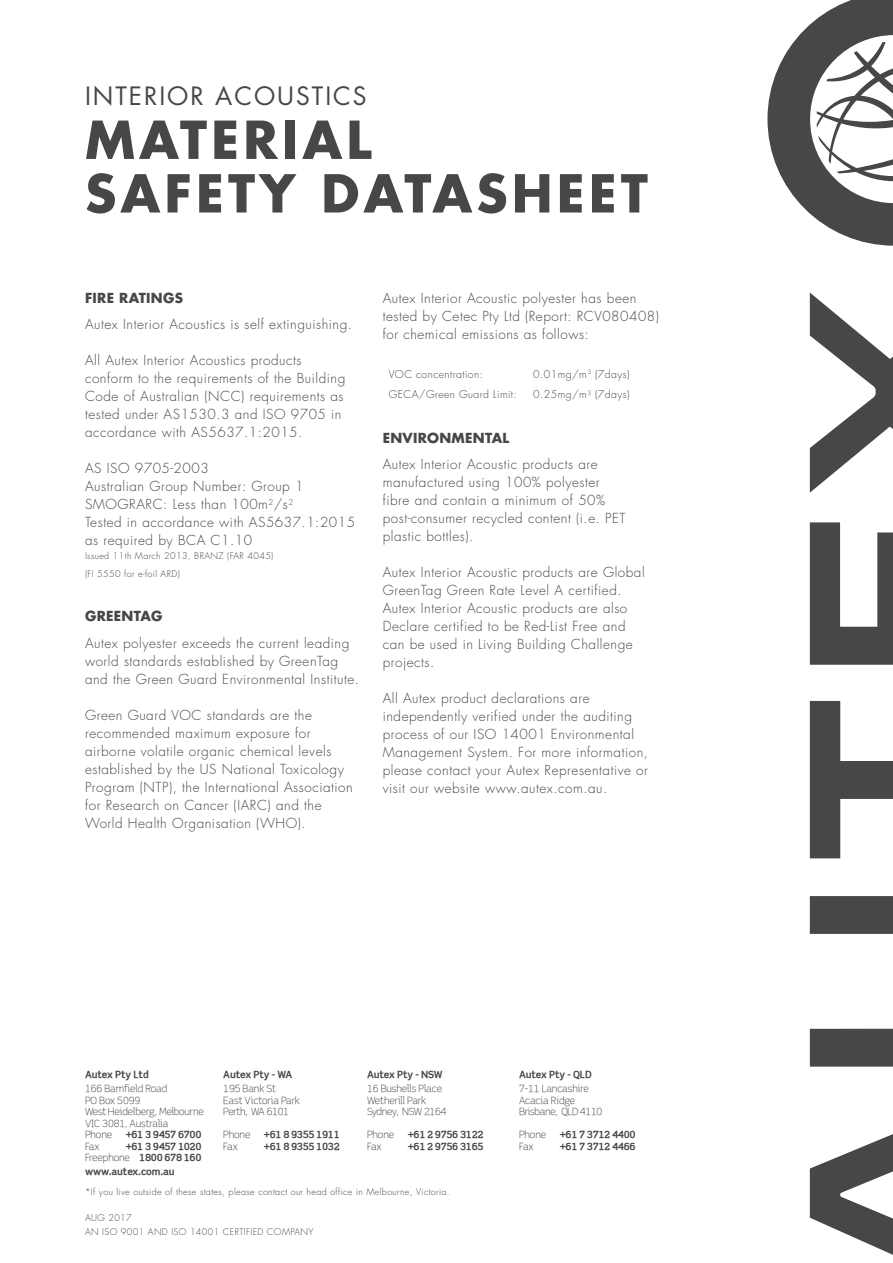
<style>
.page{position:relative;width:893px;height:1263px;background:#fff}
.page>*{position:absolute;margin:0;border:0;box-sizing:border-box;transform-origin:0 0}
.t1{font:700 50.85px/53.6px "Futura Std";letter-spacing:.08em;color:#464748}
.t2{font:24.6px "Futura Std";letter-spacing:.08em;color:#464748}
.t3{font:300 13.5px/18px "Futura Std";letter-spacing:.04em;color:#464748}
.t4{font:700 13.5px "Futura Std";letter-spacing:.02em;color:#464748}
.t5{font:300 10.5px "Futura Std";letter-spacing:.04em;color:#464748}
.t6{font:300 9.9px/11.4px "Scene Alt";letter-spacing:-.01em;color:#464748}
.t7{font:700 9.9px/11.4px "Scene Alt";letter-spacing:-.04em;color:#464748;text-align:right}
.t8{font:700 9.9px "Scene Alt";letter-spacing:-.01em;color:#464748}
.t9{font:300 9px/18px "Futura Std";letter-spacing:.04em;color:#464748}
.s1{font-weight:300}
</style>
<div class="page">
<svg style="left:767px;top:0;width:126px;height:246px"></svg>
<svg style="left:810px;top:896px;width:83px;height:171px"></svg>
<svg style="left:810px;top:701px;width:83px;height:157px"></svg>
<svg style="left:810px;top:292px;width:83px;height:201px"></svg>
<svg style="left:810px;top:522px;width:83px;height:143px"></svg>
<svg style="left:810px;top:1134px;width:83px;height:121px"></svg>
<h2 class="t2" style="left:85px;top:81px;width:283px">INTERIOR ACOUSTICS</h2>
<h1 class="t1" style="left:85px;top:112px;width:564px">MATERIAL<br>SAFETY DATASHEET</h1>
<p class="t4" style="left:85px;top:289px;width:99px">FIRE RATINGS</p>
<p class="t3" style="left:85px;top:316px;width:269px">Autex Interior Acoustics is self extinguishing.</p>
<p class="t3" style="left:85px;top:352px;width:262px">All Autex Interior Acoustics products conform to the requirements of the Building Code of Australian (NCC) requirements as tested under AS1530.3 and ISO 9705 in accordance with AS5637.1:2015.</p>
<p class="t3" style="left:85px;top:460px;width:272px">AS ISO 9705-2003<br>Australian Group Number: Group 1<br>SMOGRARC: Less than 100m<sup>2</sup>/s<sup>2<br></sup>Tested in accordance with AS5637.1:2015 as required by BCA C1.10</p>
<p class="t9" style="left:85px;top:547px;width:190px">Issued 11th March 2013, BRANZ (FAR 4045) (FI 5550 for e-foil ARD)</p>
<p class="t4" style="left:85px;top:607px;width:79px">GREENTAG</p>
<p class="t3" style="left:85px;top:634px;width:275px">Autex polyester exceeds the current leading world standards established by GreenTag and the Green Guard Environmental Institute.</p>
<p class="t3" style="left:85px;top:706px;width:269px">Green Guard VOC standards are the recommended maximum exposure for airborne volatile organic chemical levels established by the US National Toxicology Program (NTP), the International Association for Research on Cancer (IARC) and the World Health Organisation (WHO).</p>
<p class="t3" style="left:383px;top:289px;width:278px">Autex Interior Acoustic polyester has been tested by Cetec Pty Ltd (Report: RCV080408) for chemical emissions as follows:</p>
<p class="t5" style="left:389px;top:367px;width:96px">VOC concentration:</p>
<p class="t5" style="left:533px;top:367px;width:98px">0.01mg/m<sup>3</sup> (7days)</p>
<p class="t5" style="left:389px;top:388px;width:130px">GECA/Green Guard Limit:</p>
<p class="t5" style="left:533px;top:388px;width:98px">0.25mg/m<sup>3</sup> (7days)</p>
<p class="t4" style="left:383px;top:429px;width:128px">ENVIRONMENTAL</p>
<p class="t3" style="left:383px;top:456px;width:244px">Autex Interior Acoustic products are manufactured using 100% polyester fibre and contain a minimum of 50% post-consumer recycled content (i.e. PET plastic bottles).</p>
<p class="t3" style="left:383px;top:564px;width:264px">Autex Interior Acoustic products are Global GreenTag Green Rate Level A certified.<br>Autex Interior Acoustic products are also Declare certified to be Red-List Free and can be used in Living Building Challenge projects.</p>
<p class="t3" style="left:383px;top:690px;width:267px">All Autex product declarations are independently verified under the auditing process of our ISO 14001 Environmental Management System. For more information, please contact your Autex Representative or visit our website www.autex.com.au.</p>
<p class="t8" style="left:85px;top:1068px;width:65px">Autex Pty Ltd</p>
<p class="t6" style="left:85px;top:1083px;width:120px">166 Bamfield Road<br>PO Box 5099<br>West Heidelberg, Melbourne<br>VIC 3081, Australia<br>Phone</p>
<p class="t7" style="left:126px;top:1129px;width:77px">+61 3 9457 6700</p>
<p class="t7" style="left:85px;top:1140px;width:118px">+61 3 9457 1020<br><span class="s1">Freephone</span> 1800 678 160</p>
<p class="t8" style="left:85px;top:1165px;width:91px">www.autex.com.au</p>
<p class="t6" style="left:85px;top:1140px;width:16px">Fax</p>
<p class="t8" style="left:223px;top:1068px;width:70px">Autex Pty - WA</p>
<p class="t6" style="left:223px;top:1083px;width:78px">195 Bank St<br>East Victoria Park<br>Perth, WA 6101</p>
<p class="t6" style="left:223px;top:1129px;width:29px">Phone</p>
<p class="t7" style="left:264px;top:1129px;width:77px">+61 8 9355 1911</p>
<p class="t6" style="left:223px;top:1140px;width:16px">Fax</p>
<p class="t7" style="left:264px;top:1140px;width:77px">+61 8 9355 1032</p>
<p class="t8" style="left:367px;top:1068px;width:77px">Autex Pty - NSW</p>
<p class="t6" style="left:367px;top:1083px;width:81px">16 Bushells Place<br>Wetherill Park<br>Sydney, NSW 2164</p>
<p class="t6" style="left:367px;top:1129px;width:29px">Phone</p>
<p class="t7" style="left:408px;top:1129px;width:77px">+61 2 9756 3122</p>
<p class="t6" style="left:367px;top:1140px;width:16px">Fax</p>
<p class="t7" style="left:408px;top:1140px;width:77px">+61 2 9756 3165</p>
<p class="t8" style="left:519px;top:1068px;width:74px">Autex Pty - QLD</p>
<p class="t6" style="left:519px;top:1083px;width:85px">7-11 Lancashire<br>Acacia Ridge<br>Brisbane, QLD 4110</p>
<p class="t6" style="left:519px;top:1129px;width:29px">Phone</p>
<p class="t7" style="left:560px;top:1129px;width:77px">+61 7 3712 4400</p>
<p class="t6" style="left:519px;top:1140px;width:16px">Fax</p>
<p class="t7" style="left:560px;top:1140px;width:77px">+61 7 3712 4466</p>
<p class="t9" style="left:85px;top:1183px;width:366px">*If you live outside of these states, please contact our head office in Melbourne, Victoria.</p>
<p class="t9" style="left:85px;top:1212px;width:230px;line-height:13.5px">AUG 2017<br>AN ISO 9001 AND ISO 14001 CERTIFIED COMPANY</p>
</div>
